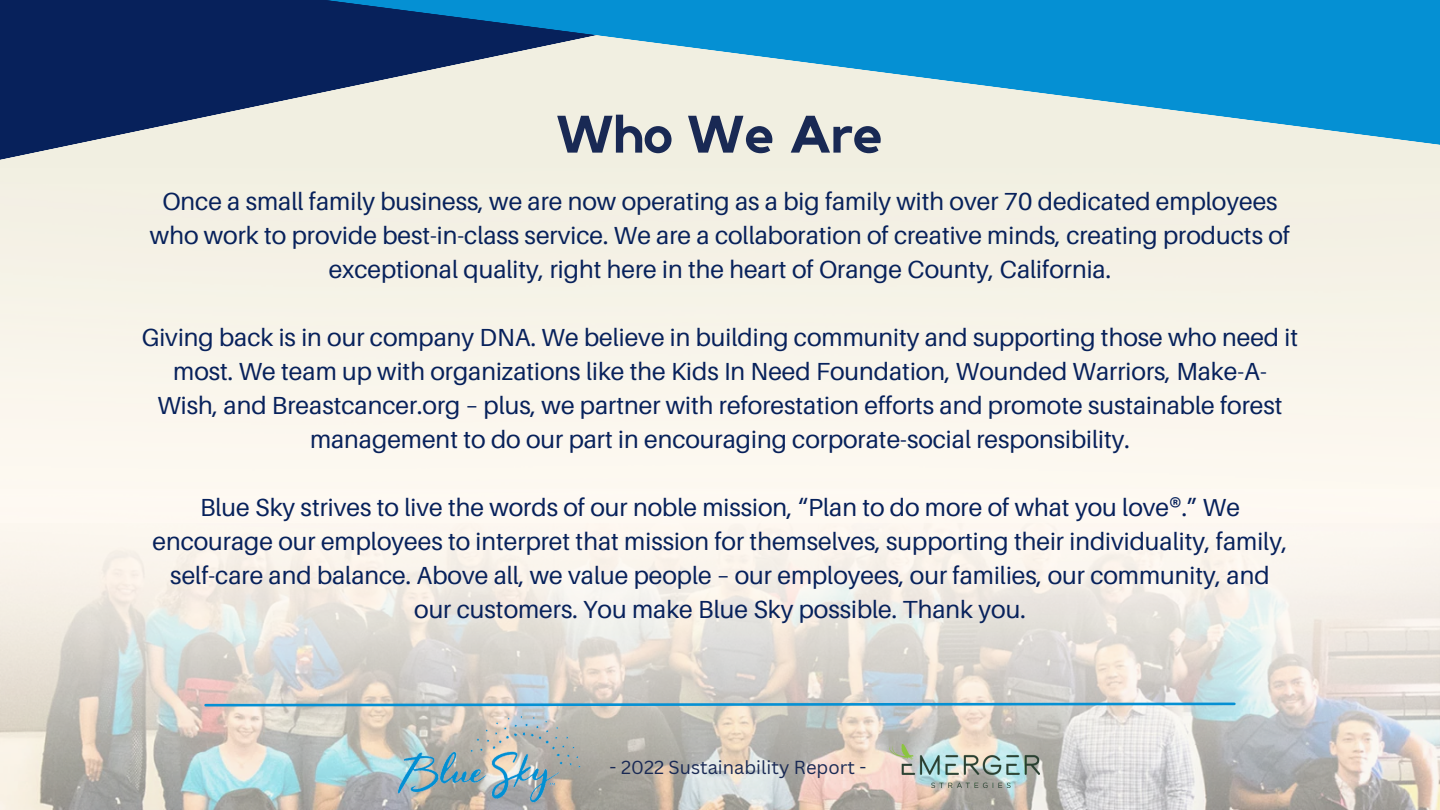
<style>
.page{position:relative;width:1440px;height:810px;background:#fff}
.page>*{position:absolute;margin:0;border:0;box-sizing:border-box;transform-origin:0 0}
.t1{font:700 52px "Kollektif";color:#192954}
.t2{font:24.7px "Aileron";color:#07215b}
.t3{font:18.4px "Canva Sans";color:#192954}
</style>
<div class="page">
<svg style="left:0;top:0;width:790px;height:169px;background:#546587"></svg>
<svg style="left:304px;top:0;width:1136px;height:155px;background:#71b2cf"></svg>
<img style="left:0;top:523px;width:1440px;height:287px">
<div style="left:0;top:169px;width:1440px;height:338px;background:#f8f4ea"></div>
<svg style="left:203px;top:701px;width:1034px;height:7px;background:#8bb9cc"></svg>
<img style="left:889px;top:745px;width:151px;height:43px">
<img style="left:395px;top:703px;width:191px;height:102px">
<p class="t1" style="left:556px;top:111px;width:329px">Who We Are</p>
<p class="t2" style="left:162px;top:186px;width:1117px">Once a small family business, we are now operating as a big family with over 70 dedicated employees</p>
<p class="t2" style="left:150px;top:220px;width:1142px">who work to provide best-in-class service. We are a collaboration of creative minds, creating products of</p>
<p class="t2" style="left:329px;top:254px;width:784px">exceptional quality, right here in the heart of Orange County, California.</p>
<p class="t2" style="left:142px;top:322px;width:1158px">Giving back is in our company DNA. We believe in building community and supporting those who need it</p>
<p class="t2" style="left:173px;top:356px;width:1095px">most. We team up with organizations like the Kids In Need Foundation, Wounded Warriors, Make-A-</p>
<p class="t2" style="left:157px;top:390px;width:1127px">Wish, and Breastcancer.org – plus, we partner with reforestation efforts and promote sustainable forest</p>
<p class="t2" style="left:310px;top:424px;width:821px">management to do our part in encouraging corporate-social responsibility.</p>
<p class="t2" style="left:200px;top:492px;width:1041px">Blue Sky strives to live the words of our noble mission, “Plan to do more of what you love®.” We</p>
<p class="t2" style="left:152px;top:526px;width:1137px">encourage our employees to interpret that mission for themselves, supporting their individuality, family,</p>
<p class="t2" style="left:170px;top:560px;width:1101px">self-care and balance. Above all, we value people – our employees, our families, our community, and</p>
<p class="t2" style="left:414px;top:594px;width:613px">our customers. You make Blue Sky possible. Thank you.</p>
<p class="t3" style="left:610px;top:754px;width:258px">- 2022 Sustainability Report -</p>
</div>
